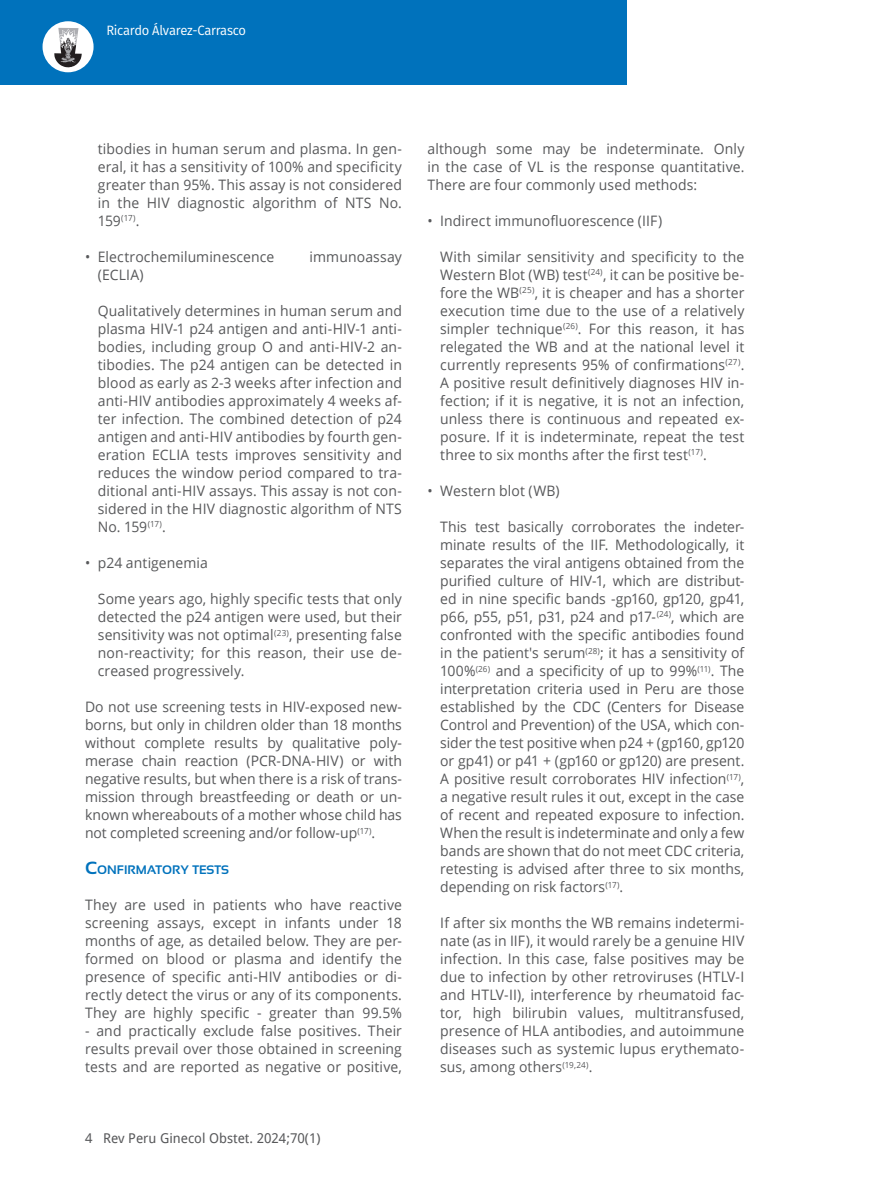
<style>
.page{position:relative;width:872px;height:1191px;background:#fff}
.page>*{position:absolute;margin:0;border:0;box-sizing:border-box;transform-origin:0 0}
.t1{font:14.4px/18px "Open Sans";letter-spacing:.005em;color:#57585a;text-align:justify}
.t2{font:13.5px "Droid Sans";color:#57585a}
.t3{font:13.5px "Fira Sans";letter-spacing:-.02em;color:#fff;scale:.96 1}
.t4{font:700 12.3px "Sansation";color:#0072bc}
.s1{font-size:17.7px}
</style>
<div class="page">
<div style="left:0;top:0;width:626px;height:85px;background:#0072bc"></div>
<div style="left:43px;top:21px;width:51px;height:51px;background:#fff;border-radius:50%"></div>
<svg style="left:54px;top:28px;width:28px;height:40px"></svg>
<p class="t3" style="left:106px;top:20px;width:147px">Ricardo Álvarez-Carrasco</p>
<p class="t1" style="left:98px;top:139px;width:306px">tibodies in human serum and plasma. In gen&shy;eral, it has a sensitivity of 100% and specificity greater than 95%. This assay is not considered in the HIV diagnostic algorithm of NTS No.<br>159<sup>(17)</sup>.</p>
<p class="t1" style="left:85px;top:247px;width:191px">• Electrochemiluminescence</p>
<p class="t1" style="left:310px;top:247px;width:94px">immunoassay</p>
<p class="t1" style="left:98px;top:265px;width:47px">(ECLIA)</p>
<p class="t1" style="left:98px;top:301px;width:306px">Qualitatively determines in human serum and plasma HIV-1 p24 antigen and anti-HIV-1 anti&shy;bodies, including group O and anti-HIV-2 an&shy;tibodies. The p24 antigen can be detected in blood as early as 2-3 weeks after infection and anti-HIV antibodies approximately 4 weeks af&shy;ter infection. The combined detection of p24 antigen and anti-HIV antibodies by fourth gen&shy;eration ECLIA tests improves sensitivity and reduces the window period compared to tra&shy;ditional anti-HIV assays. This assay is not con&shy;sidered in the HIV diagnostic algorithm of NTS No. 159<sup>(17)</sup>.</p>
<p class="t1" style="left:85px;top:553px;width:124px">• p24 antigenemia</p>
<p class="t1" style="left:98px;top:589px;width:306px">Some years ago, highly specific tests that only detected the p24 antigen were used, but their sensitivity was not optimal<sup>(23)</sup>, presenting false non-reactivity; for this reason, their use de&shy;creased progressively.</p>
<p class="t1" style="left:85px;top:697px;width:318px">Do not use screening tests in HIV-exposed new&shy;borns, but only in children older than 18 months without complete results by qualitative poly&shy;merase chain reaction (PCR-DNA-HIV) or with negative results, but when there is a risk of trans&shy;mission through breastfeeding or death or un&shy;known whereabouts of a mother whose child has not completed screening and/or follow-up<sup>(17)</sup>.</p>
<p class="t4" style="left:85px;top:863px;width:145px"><span class="s1">C</span>ONFIRMATORY TESTS</p>
<p class="t1" style="left:85px;top:895px;width:318px">They are used in patients who have reactive screening assays, except in infants under 18 months of age, as detailed below. They are per&shy;formed on blood or plasma and identify the presence of specific anti-HIV antibodies or di&shy;rectly detect the virus or any of its components.<br>They are highly specific - greater than 99.5%</p>
<p class="t1" style="left:85px;top:1021px;width:318px">- and practically exclude false positives. Their results prevail over those obtained in screening tests and are reported as negative or positive,</p>
<p class="t2" style="left:85px;top:1128px;width:237px">4 Rev Peru Ginecol Obstet. 2024;70(1)</p>
<p class="t1" style="left:427px;top:139px;width:318px">although some may be indeterminate. Only in the case of VL is the response quantitative.<br>There are four commonly used methods:</p>
<p class="t1" style="left:427px;top:211px;width:236px">• Indirect immunofluorescence (IIF)</p>
<p class="t1" style="left:440px;top:247px;width:306px">With similar sensitivity and specificity to the Western Blot (WB) test<sup>(24)</sup>, it can be positive be&shy;fore the WB<sup>(25)</sup>, it is cheaper and has a shorter execution time due to the use of a relatively simpler technique<sup>(26)</sup>. For this reason, it has relegated the WB and at the national level it currently represents 95% of confirmations<sup>(27)</sup>.<br>A positive result definitively diagnoses HIV in&shy;fection; if it is negative, it is not an infection, unless there is continuous and repeated ex&shy;posure. If it is indeterminate, repeat the test three to six months after the first test<sup>(17)</sup>.</p>
<p class="t1" style="left:427px;top:481px;width:134px">• Western blot (WB)</p>
<p class="t1" style="left:440px;top:517px;width:306px">This test basically corroborates the indeter&shy;minate results of the IIF. Methodologically, it separates the viral antigens obtained from the purified culture of HIV-1, which are distribut&shy;ed in nine specific bands -gp160, gp120, gp41, p66, p55, p51, p31, p24 and p17-<sup>(24)</sup>, which are confronted with the specific antibodies found in the patient's serum<sup>(28)</sup>; it has a sensitivity of 100%<sup>(26)</sup> and a specificity of up to 99%<sup>(11)</sup>. The interpretation criteria used in Peru are those established by the CDC (Centers for Disease Control and Prevention) of the USA, which con&shy;sider the test positive when p24 + (gp160, gp120 or gp41) or p41 + (gp160 or gp120) are present.<br>A positive result corroborates HIV infection<sup>(17)</sup>, a negative result rules it out, except in the case of recent and repeated exposure to infection.<br>When the result is indeterminate and only a few bands are shown that do not meet CDC criteria, retesting is advised after three to six months, depending on risk factors<sup>(17)</sup>.</p>
<p class="t1" style="left:440px;top:913px;width:306px">If after six months the WB remains indetermi&shy;nate (as in IIF), it would rarely be a genuine HIV infection. In this case, false positives may be due to infection by other retroviruses (HTLV-I and HTLV-II), interference by rheumatoid fac&shy;tor, high bilirubin values, multitransfused, presence of HLA antibodies, and autoimmune diseases such as systemic lupus erythemato&shy;sus, among others<sup>(19,24)</sup>.</p>
</div>
